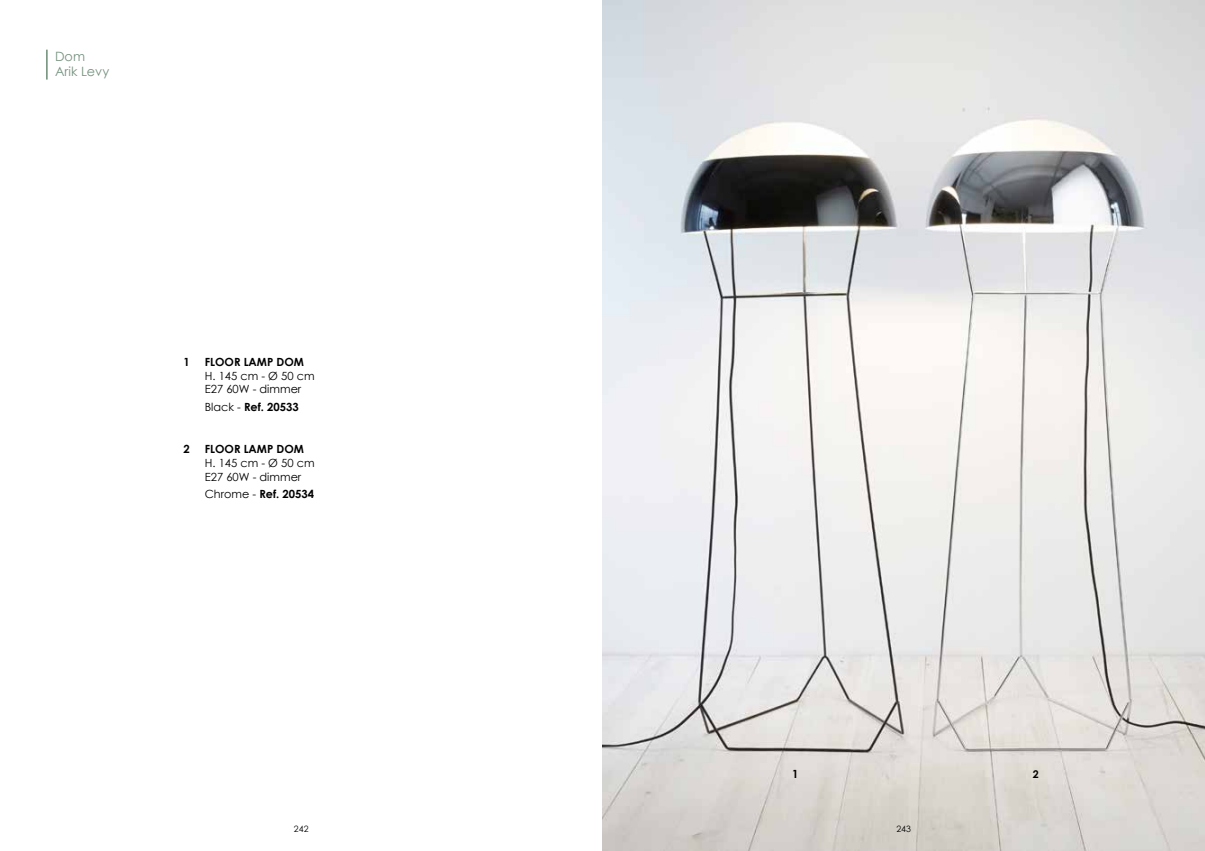
<style>
.page{position:relative;width:1205px;height:851px;background:#fff}
.page>*{position:absolute;margin:0;border:0;box-sizing:border-box;transform-origin:0 0}
.t1{font:12.88px/15.4px "Century Gothic";color:#75917e}
.t2{font:700 11.25px "Century Gothic";color:#000}
.t3{font:11.25px/13.8px "Century Gothic";color:#000}
.t4{font:700 10.62px "Century Gothic";color:#000}
.t5{font:8.75px "Century Gothic";letter-spacing:.01em;color:#000}
.s1{font-weight:400}
</style>
<div class="page">
<img style="left:602px;top:0;width:603px;height:850px">
<hr style="left:46px;top:50px;width:2px;height:30px;background:#75917e">
<p class="t1" style="left:55px;top:48px;width:56px">Dom<br>Arik Levy</p>
<p class="t2" style="left:183px;top:353px;width:8px">1</p>
<p class="t2" style="left:205px;top:353px;width:101px">FLOOR LAMP DOM</p>
<p class="t3" style="left:205px;top:368px;width:111px">H. 145 cm - Ø 50 cm<br>E27 60W - dimmer</p>
<p class="t2" style="left:205px;top:398px;width:95px"><span class="s1">Black -</span> Ref. 20533</p>
<p class="t2" style="left:183px;top:440px;width:8px">2</p>
<p class="t2" style="left:205px;top:440px;width:101px">FLOOR LAMP DOM</p>
<p class="t3" style="left:205px;top:456px;width:111px">H. 145 cm - Ø 50 cm<br>E27 60W - dimmer</p>
<p class="t2" style="left:205px;top:485px;width:111px"><span class="s1">Chrome -</span> Ref. 20534</p>
<p class="t2" style="left:792px;top:765px;width:8px">1</p>
<p class="t4" style="left:1033px;top:765px;width:7px">2</p>
<p class="t5" style="left:294px;top:822px;width:16px">242</p>
<p class="t5" style="left:896px;top:822px;width:16px">243</p>
</div>
